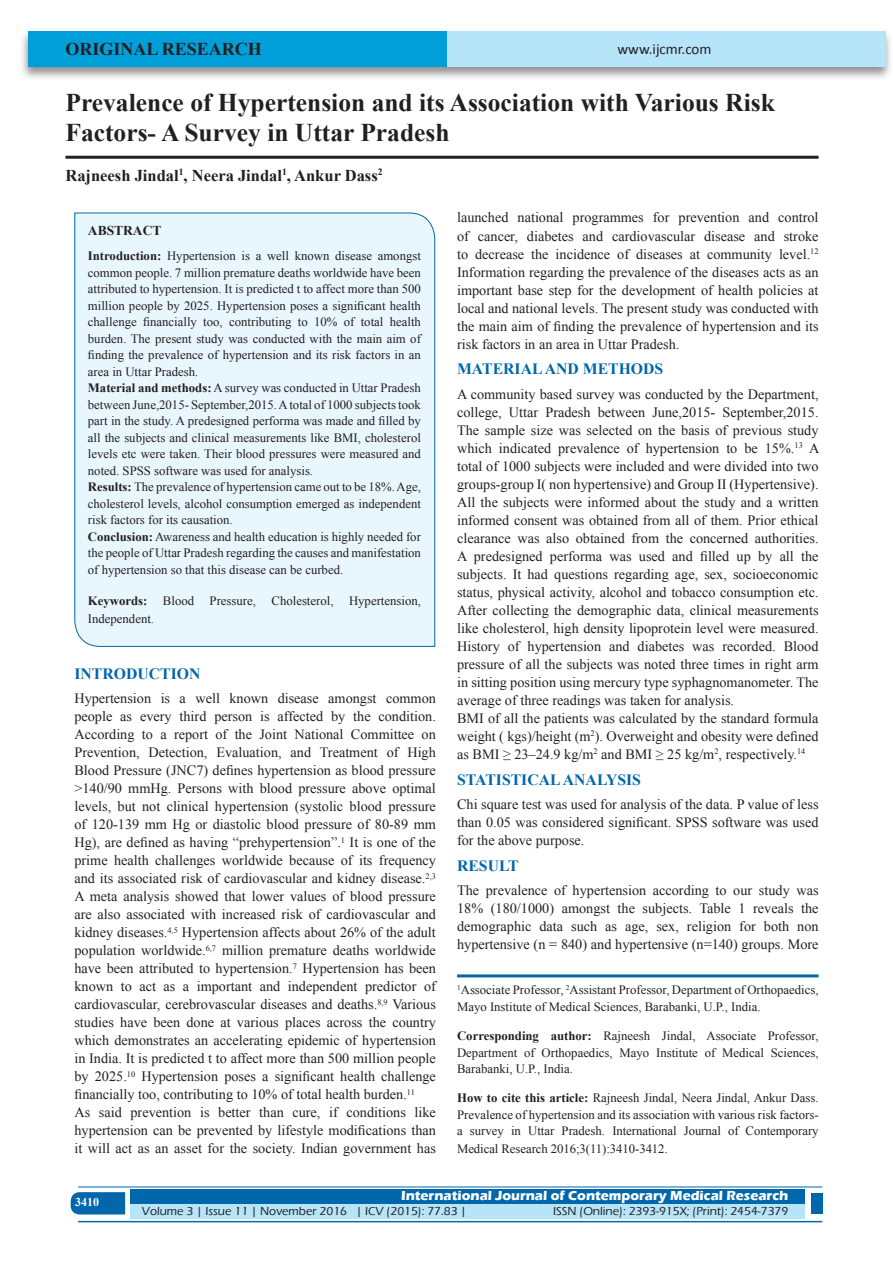
<style>
.page{position:relative;width:893px;height:1263px;background:#fff}
.page>*{position:absolute;margin:0;border:0;box-sizing:border-box;transform-origin:0 0}
.A_Title_New{font:700 25.5px/30px "Times New Roman";color:#231f20}
.AT_new{font:700 18px "Times New Roman";color:#231f20}
.AU-New{font:700 16.5px "Times New Roman";color:#231f20}
.t1{font:700 15.75px "Times New Roman";color:#0067aa}
.t2{font:15px "Calibri";color:#231f20}
.TX_New{font:14.25px/18px "Times New Roman";color:#231f20;text-align:justify}
.t3{font:700 13.5px "Eras ITC";color:#fff}
.t4{font:700 13.5px "Times New Roman";color:#231f20}
.HTC_new{font:12.75px/16.5px "Times New Roman";color:#231f20}
.Corresponding{font:12.75px/16.5px "Times New Roman";color:#231f20;text-align:justify}
.Affi_New{font:12.75px/16.5px "Times New Roman";color:#231f20}
.t5{font:500 12px "Eras ITC";color:#231f20}
.t6{font:700 12px "Times New Roman";color:#fff}
.s1{font-weight:700}
</style>
<div class="page">
<div style="left:19px;top:29px;width:874px;height:52px;background:#231f20;opacity:.5"></div>
<div style="left:28px;top:31px;width:857px;height:35px;background:#b6e4f9"></div>
<div style="left:28px;top:31px;width:418px;height:35px;background:#009fda"></div>
<svg style="left:71px;top:1192px;width:54px;height:22px"></svg>
<div style="left:130px;top:1189px;width:674px;height:15px;background:#0067aa"></div>
<div style="left:130px;top:1204px;width:674px;height:15px;background:#b6e4f9"></div>
<hr style="left:78px;top:1186px;width:744px;height:1px;background:#0067aa">
<hr style="left:78px;top:1221px;width:744px;height:1px;background:#0067aa">
<div style="left:811px;top:1193px;width:11px;height:21px;background:#0067aa"></div>
<hr style="left:65px;top:156px;width:754px;height:3px;background:#231f20">
<div style="left:74px;top:212px;width:361px;height:435px;background:#e8f6fd"></div>
<hr style="left:457px;top:974px;width:362px;height:3px;background:#0067aa">
<p class="AT_new" style="left:65px;top:36px;width:198px">ORIGINAL RESEARCH</p>
<p class="t2" style="left:617px;top:40px;width:96px">www.ijcmr.com</p>
<p class="A_Title_New" style="left:65px;top:87px;width:711px">Prevalence of Hypertension and its Association with Various Risk<br>Factors- A Survey in Uttar Pradesh</p>
<p class="AU-New" style="left:65px;top:164px;width:319px">Rajneesh Jindal<sup>1</sup>, Neera Jindal<sup>1</sup>, Ankur Dass<sup>2</sup></p>
<p class="t4" style="left:88px;top:221px;width:75px">ABSTRACT</p>
<p class="HTC_new" style="left:88px;top:248px;width:335px"><span class="s1">Introduction:</span> Hypertension is a well known disease amongst common people. 7 million premature deaths worldwide have been attributed to hypertension. It is predicted t to affect more than 500 million people by 2025. Hypertension poses a significant health challenge financially too, contributing to 10% of total health burden. The present study was conducted with the main aim of finding the prevalence of hypertension and its risk factors in an area in Uttar Pradesh.<br><span class="s1">Material and methods:</span> A survey was conducted in Uttar Pradesh between June,2015- September,2015. A total of 1000 subjects took part in the study. A predesigned performa was made and filled by all the subjects and clinical measurements like BMI, cholesterol levels etc were taken. Their blood pressures were measured and noted. SPSS software was used for analysis.<br><span class="s1">Results:</span> The prevalence of hypertension came out to be 18%. Age, cholesterol levels, alcohol consumption emerged as independent risk factors for its causation.<br><span class="s1">Conclusion:</span> Awareness and health education is highly needed for the people of Uttar Pradesh regarding the causes and manifestation of hypertension so that this disease can be curbed.</p>
<p class="HTC_new" style="left:88px;top:591px;width:335px;line-height:18px"><span class="s1">Keywords:</span> Blood Pressure, Cholesterol, Hypertension,<br>Independent.</p>
<h1 class="t1" style="left:74px;top:663px;width:127px">INTRODUCTION</h1>
<p class="TX_New" style="left:74px;top:689px;width:363px">Hypertension is a well known disease amongst common people as every third person is affected by the condition.<br>According to a report of the Joint National Committee on Prevention, Detection, Evaluation, and Treatment of High Blood Pressure (JNC7) defines hypertension as blood pressure &gt;140/90 mmHg. Persons with blood pressure above optimal levels, but not clinical hypertension (systolic blood pressure of 120-139 mm Hg or diastolic blood pressure of 80-89 mm Hg), are defined as having “prehypertension”.<sup>1</sup> It is one of the prime health challenges worldwide because of its frequency and its associated risk of cardiovascular and kidney disease.<sup>2,3<br></sup>A meta analysis showed that lower values of blood pressure are also associated with increased risk of cardiovascular and kidney diseases.<sup>4,5</sup> Hypertension affects about 26% of the adult population worldwide.<sup>6,7</sup> million premature deaths worldwide have been attributed to hypertension.<sup>7</sup> Hypertension has been known to act as a important and independent predictor of cardiovascular, cerebrovascular diseases and deaths.<sup>8,9</sup> Various studies have been done at various places across the country which demonstrates an accelerating epidemic of hypertension in India. It is predicted t to affect more than 500 million people by 2025.<sup>10</sup> Hypertension poses a significant health challenge financially too, contributing to 10% of total health burden.<sup>11</sup></p>
<p class="TX_New" style="left:74px;top:1103px;width:363px">As said prevention is better than cure, if conditions like hypertension can be prevented by lifestyle modifications than it will act as an asset for the society. Indian government has</p>
<p class="TX_New" style="left:457px;top:208px;width:363px">launched national programmes for prevention and control of cancer, diabetes and cardiovascular disease and stroke to decrease the incidence of diseases at community level.<sup>12<br></sup>Information regarding the prevalence of the diseases acts as an important base step for the development of health policies at local and national levels. The present study was conducted with the main aim of finding the prevalence of hypertension and its risk factors in an area in Uttar Pradesh.</p>
<h1 class="t1" style="left:457px;top:358px;width:208px">MATERIAL AND METHODS</h1>
<p class="TX_New" style="left:457px;top:385px;width:364px">A community based survey was conducted by the Department, college, Uttar Pradesh between June,2015- September,2015.<br>The sample size was selected on the basis of previous study which indicated prevalence of hypertension to be 15%.<sup>13</sup> A total of 1000 subjects were included and were divided into two groups-group I( non hypertensive) and Group II (Hypertensive).<br>All the subjects were informed about the study and a written informed consent was obtained from all of them. Prior ethical clearance was also obtained from the concerned authorities.<br>A predesigned performa was used and filled up by all the subjects. It had questions regarding age, sex, socioeconomic status, physical activity, alcohol and tobacco consumption etc.<br>After collecting the demographic data, clinical measurements like cholesterol, high density lipoprotein level were measured.<br>History of hypertension and diabetes was recorded. Blood pressure of all the subjects was noted three times in right arm in sitting position using mercury type syphagnomanometer. The average of three readings was taken for analysis.</p>
<p class="TX_New" style="left:457px;top:709px;width:363px">BMI of all the patients was calculated by the standard formula weight ( kgs)/height (m<sup>2</sup>). Overweight and obesity were defined as BMI ≥ 23–24.9 kg/m<sup>2</sup> and BMI ≥ 25 kg/m<sup>2</sup>, respectively.<sup>14</sup></p>
<h1 class="t1" style="left:457px;top:768px;width:185px">STATISTICAL ANALYSIS</h1>
<p class="TX_New" style="left:457px;top:795px;width:363px">Chi square test was used for analysis of the data. P value of less than 0.05 was considered significant. SPSS software was used for the above purpose.</p>
<h1 class="t1" style="left:457px;top:855px;width:63px">RESULT</h1>
<p class="TX_New" style="left:457px;top:881px;width:363px">The prevalence of hypertension according to our study was 18% (180/1000) amongst the subjects. Table 1 reveals the demographic data such as age, sex, religion for both non hypertensive (n = 840) and hypertensive (n=140) groups. More</p>
<p class="Affi_New" style="left:457px;top:982px;width:363px"><sup>1</sup>Associate Professor, <sup>2</sup>Assistant Professor, Department of Orthopaedics,<br>Mayo Institute of Medical Sciences, Barabanki, U.P., India.</p>
<p class="Corresponding" style="left:457px;top:1027px;width:363px"><span class="s1">Corresponding author:</span> Rajneesh Jindal, Associate Professor, Department of Orthopaedics, Mayo Institute of Medical Sciences, Barabanki, U.P., India.</p>
<p class="HTC_new" style="left:457px;top:1090px;width:363px;text-align:justify"><span class="s1">How to cite this article:</span> Rajneesh Jindal, Neera Jindal, Ankur Dass.<br>Prevalence of hypertension and its association with various risk factors&shy;a survey in Uttar Pradesh. International Journal of Contemporary</p>
<p class="HTC_new" style="left:457px;top:1141px;width:212px">Medical Research 2016;3(11):3410-3412.</p>
<h4 class="t6" style="left:75px;top:1194px;width:26px">3410</h4>
<p class="t3" style="left:401px;top:1188px;width:389px">International Journal of Contemporary Medical Research</p>
<p class="t5" style="left:142px;top:1204px;width:326px">Volume 3 | Issue 11 | November 2016 | ICV (2015): 77.83 |</p>
<p class="t5" style="left:553px;top:1204px;width:237px">ISSN (Online): 2393-915X; (Print): 2454-7379</p>
</div>
